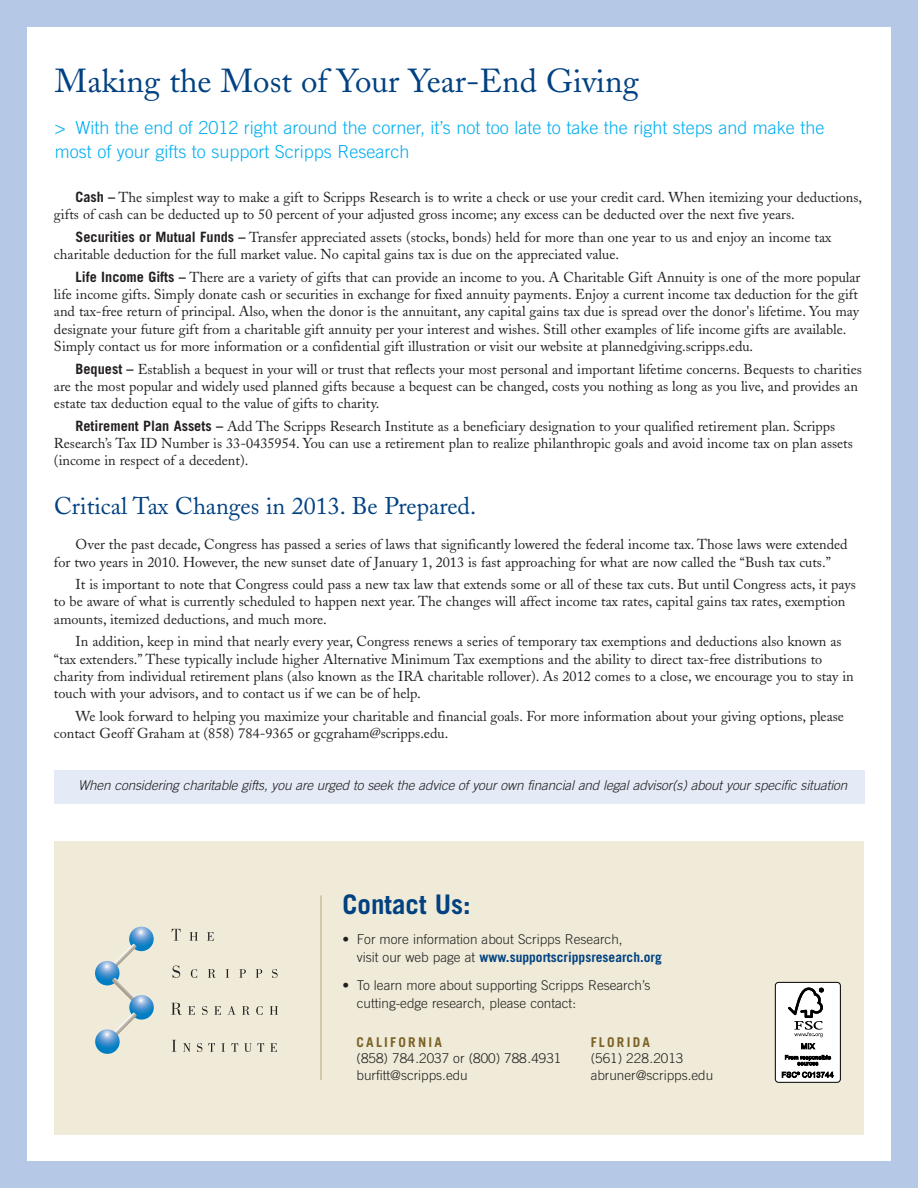
<style>
.page{position:relative;width:918px;height:1188px;background:#b5c8e6}
.page>*{position:absolute;margin:0;border:0;box-sizing:border-box;transform-origin:0 0}
.t1{font:33px "Adobe Caslon";color:#014181}
.t2{font:700 27px "Trade Gothic";color:#014181}
.t3{font:24px "Adobe Caslon";color:#014181}
.t4{font:300 18px/24px "Trade Gothic";color:#00aeef}
.t5{font:14.25px/17.2px "Adobe Caslon";color:#231f20}
.t6{font:300 13.5px/18px "Trade Gothic";color:#231f20}
.t7{font:italic 300 13.5px "Trade Gothic";letter-spacing:-.01em;color:#231f20}
.t8{font:700 13.5px "Trade Gothic";letter-spacing:.165em;color:#7b6329}
.s1{font-family:"Trade Gothic";font-weight:700}
.s2{font-weight:700;color:#014181}
</style>
<div class="page">
<div style="left:27px;top:27px;width:864px;height:1134px;background:#fff"></div>
<div style="left:54px;top:841px;width:810px;height:294px;background:#f0ebd8"></div>
<svg style="left:172px;top:929px;width:9px;height:12px"></svg>
<svg style="left:190px;top:932px;width:8px;height:9px"></svg>
<svg style="left:207px;top:932px;width:7px;height:9px"></svg>
<svg style="left:171px;top:1003px;width:11px;height:12px"></svg>
<svg style="left:188px;top:1006px;width:7px;height:9px"></svg>
<svg style="left:202px;top:1006px;width:6px;height:9px"></svg>
<svg style="left:214px;top:1006px;width:7px;height:9px"></svg>
<svg style="left:228px;top:1006px;width:8px;height:9px"></svg>
<svg style="left:242px;top:1006px;width:8px;height:9px"></svg>
<svg style="left:256px;top:1006px;width:7px;height:9px"></svg>
<svg style="left:270px;top:1006px;width:8px;height:9px"></svg>
<svg style="left:172px;top:1040px;width:4px;height:12px"></svg>
<svg style="left:183px;top:1043px;width:8px;height:9px"></svg>
<svg style="left:197px;top:1043px;width:5px;height:9px"></svg>
<svg style="left:208px;top:1043px;width:7px;height:9px"></svg>
<svg style="left:221px;top:1043px;width:4px;height:9px"></svg>
<svg style="left:231px;top:1043px;width:7px;height:9px"></svg>
<svg style="left:244px;top:1043px;width:20px;height:9px"></svg>
<svg style="left:270px;top:1043px;width:7px;height:9px"></svg>
<svg style="left:191px;top:969px;width:6px;height:9px"></svg>
<svg style="left:208px;top:969px;width:8px;height:9px"></svg>
<svg style="left:226px;top:969px;width:3px;height:9px"></svg>
<svg style="left:239px;top:969px;width:7px;height:9px"></svg>
<svg style="left:256px;top:969px;width:6px;height:9px"></svg>
<svg style="left:272px;top:969px;width:6px;height:9px"></svg>
<svg style="left:173px;top:965px;width:7px;height:13px"></svg>
<svg style="left:129px;top:927px;width:25px;height:24px"></svg>
<svg style="left:114px;top:944px;width:23px;height:22px"></svg>
<svg style="left:95px;top:961px;width:25px;height:24px"></svg>
<svg style="left:112px;top:978px;width:24px;height:24px"></svg>
<svg style="left:129px;top:995px;width:25px;height:25px"></svg>
<svg style="left:115px;top:1012px;width:22px;height:24px"></svg>
<svg style="left:95px;top:1029px;width:25px;height:25px"></svg>
<hr style="left:321px;top:895px;width:1px;height:185px;background:#b7a581">
<svg style="left:775px;top:982px;width:66px;height:101px;background:#cecece"></svg>
<div style="left:54px;top:770px;width:810px;height:33px;background:#e4ebf6"></div>
<h1 class="t1" style="left:55px;top:68px;width:585px">Making the Most of Your Year-End Giving</h1>
<p class="t4" style="left:55px;top:117px;width:771px">&gt; With the end of 2012 right around the corner, it’s not too late to take the right steps and make the most of your gifts to support Scripps Research</p>
<p class="t5" style="left:54px;top:190px;width:810px;text-indent:22px"><span class="s1">Cash –</span> The simplest way to make a gift to Scripps Research is to write a check or use your credit card. When itemizing your deductions, gifts of cash can be deducted up to 50 percent of your adjusted gross income; any excess can be deducted over the next five years.</p>
<p class="t5" style="left:54px;top:230px;width:779px;text-indent:22px"><span class="s1">Securities or Mutual Funds –</span> Transfer appreciated assets (stocks, bonds) held for more than one year to us and enjoy an income tax charitable deduction for the full market value. No capital gains tax is due on the appreciated value.</p>
<p class="t5" style="left:54px;top:270px;width:808px;text-indent:22px"><span class="s1">Life Income Gifts –</span> There are a variety of gifts that can provide an income to you. A Charitable Gift Annuity is one of the more popular life income gifts. Simply donate cash or securities in exchange for fixed annuity payments. Enjoy a current income tax deduction for the gift and tax-free return of principal. Also, when the donor is the annuitant, any capital gains tax due is spread over the donor's lifetime. You may designate your future gift from a charitable gift annuity per your interest and wishes. Still other examples of life income gifts are available.<br>Simply contact us for more information or a confidential gift illustration or visit our website at plannedgiving.scripps.edu.</p>
<p class="t5" style="left:54px;top:362px;width:809px;text-indent:22px"><span class="s1">Bequest –</span> Establish a bequest in your will or trust that reflects your most personal and important lifetime concerns. Bequests to charities are the most popular and widely used planned gifts because a bequest can be changed, costs you nothing as long as you live, and provides an estate tax deduction equal to the value of gifts to charity.</p>
<p class="t5" style="left:54px;top:419px;width:800px;text-indent:22px"><span class="s1">Retirement Plan Assets –</span> Add The Scripps Research Institute as a beneficiary designation to your qualified retirement plan. Scripps<br>Research’s Tax ID Number is 33-0435954. You can use a retirement plan to realize philanthropic goals and avoid income tax on plan assets (income in respect of a decedent).</p>
<h3 class="t3" style="left:54px;top:497px;width:424px">Critical Tax Changes in 2013. Be Prepared.</h3>
<p class="t5" style="left:54px;top:538px;width:795px;text-indent:22px">Over the past decade, Congress has passed a series of laws that significantly lowered the federal income tax. Those laws were extended for two years in 2010. However, the new sunset date of January 1, 2013 is fast approaching for what are now called the “Bush tax cuts.”</p>
<p class="t5" style="left:54px;top:578px;width:804px;text-indent:22px">It is important to note that Congress could pass a new tax law that extends some or all of these tax cuts. But until Congress acts, it pays to be aware of what is currently scheduled to happen next year. The changes will affect income tax rates, capital gains tax rates, exemption amounts, itemized deductions, and much more.</p>
<p class="t5" style="left:54px;top:635px;width:801px;text-indent:22px">In addition, keep in mind that nearly every year, Congress renews a series of temporary tax exemptions and deductions also known as “tax extenders.” These typically include higher Alternative Minimum Tax exemptions and the ability to direct tax-free distributions to charity from individual retirement plans (also known as the IRA charitable rollover). As 2012 comes to a close, we encourage you to stay in touch with your advisors, and to contact us if we can be of help.</p>
<p class="t5" style="left:54px;top:709px;width:791px;text-indent:22px">We look forward to helping you maximize your charitable and financial goals. For more information about your giving options, please contact Geoff Graham at (858) 784-9365 or gcgraham@scripps.edu.</p>
<p class="t7" style="left:78px;top:780px;width:771px">When considering charitable gifts, you are urged to seek the advice of your own financial and legal advisor(s) about your specific situation</p>
<h2 class="t2" style="left:343px;top:894px;width:130px">Contact Us:</h2>
<p class="t6" style="left:357px;top:931px;width:307px;text-indent:-14px">• For more information about Scripps Research,<br>visit our web page at <span class="s2">www.supportscrippsresearch.org</span></p>
<p class="t6" style="left:357px;top:977px;width:295px;text-indent:-14px">• To learn more about supporting Scripps Research’s cutting-edge research, please contact:</p>
<p class="t8" style="left:357px;top:1037px;width:87px">CALIFORNIA</p>
<p class="t6" style="left:357px;top:1051px;width:206px;line-height:16.5px">(858) 784.2037 or (800) 788.4931 burfitt@scripps.edu</p>
<p class="t8" style="left:591px;top:1037px;width:61px">FLORIDA</p>
<p class="t6" style="left:591px;top:1051px;width:124px;line-height:16.5px">(561) 228.2013 abruner@scripps.edu</p>
</div>
